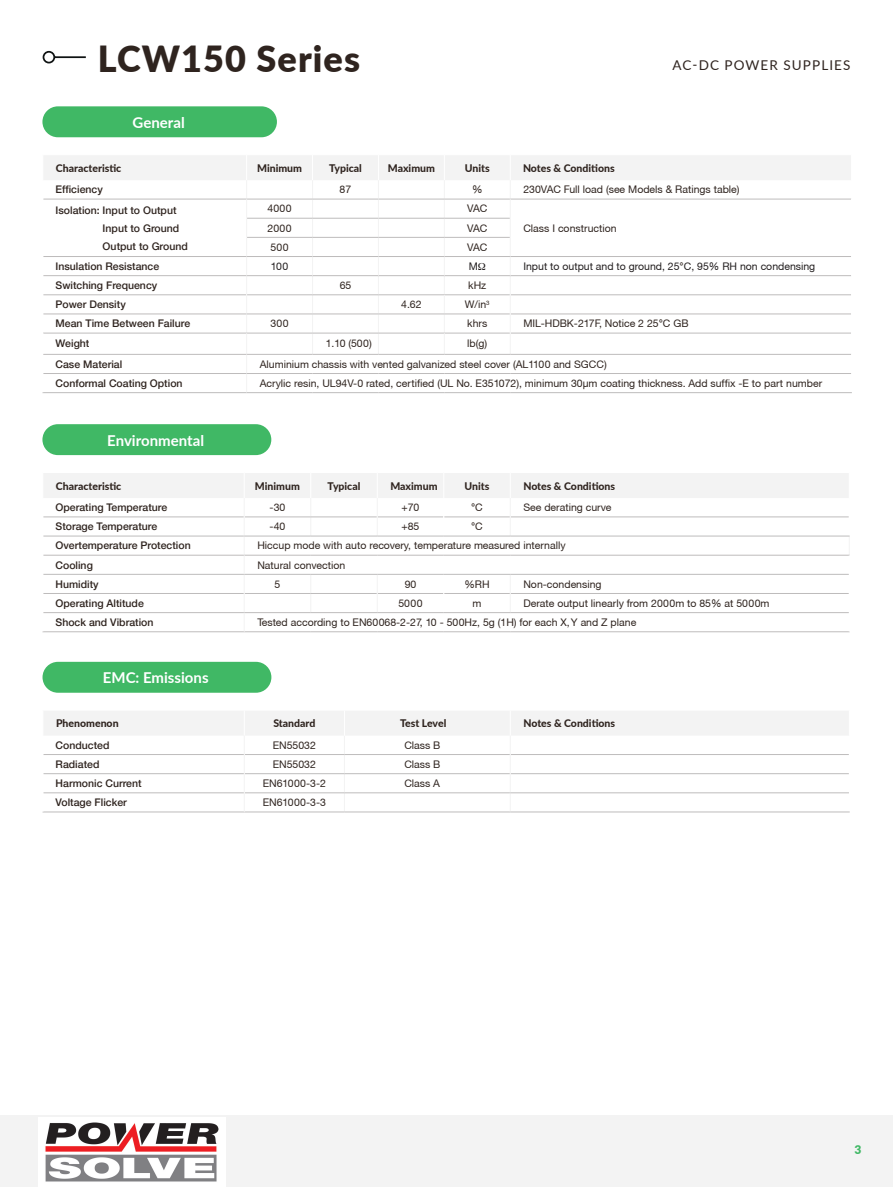
<style>
.page{position:relative;width:893px;height:1187px;background:#fff}
.page>*{position:absolute;margin:0;border:0;box-sizing:border-box;transform-origin:0 0}
.t1{font:900 36px "Lato";letter-spacing:.03em;color:#2f241f}
.t2{font:700 15px "Lato";color:#fff}
.t3{font:13.5px "Lato";letter-spacing:.08em;color:#2f241f}
.t4{font:900 12px "Lato";color:#40b865}
.t5{font:10.5px "Helvetica Neue CE";color:#2f241f}
.t6{font:500 10.5px/18px "Helvetica Neue LT";color:#2f241f}
.t7{font:800 10.5px "Lato";color:#2f241f}
.t8{font:10.5px "Helvetica Neue CE";color:#231f20}
.s1{color:#2f241f}
</style>
<div class="page">
<div style="left:0;top:1114px;width:893px;height:72px;background:#f3f3f3"></div>
<svg style="left:43px;top:50px;width:43px;height:14px"></svg>
<div style="left:42px;top:424px;width:229px;height:31px;background:#40b865;border-radius:15px"></div>
<hr style="left:42px;top:631px;width:202px;height:1px;background:#bebcbc">
<hr style="left:244px;top:631px;width:67px;height:1px;background:#bebcbc">
<hr style="left:311px;top:631px;width:66px;height:1px;background:#bebcbc">
<hr style="left:377px;top:631px;width:67px;height:1px;background:#bebcbc">
<hr style="left:444px;top:631px;width:66px;height:1px;background:#bebcbc">
<hr style="left:510px;top:631px;width:340px;height:1px;background:#bebcbc">
<svg style="left:43px;top:473px;width:807px;height:141px"></svg>
<div style="left:43px;top:661px;width:228px;height:31px;background:#40b865;border-radius:15px"></div>
<hr style="left:43px;top:811px;width:201px;height:1px;background:#bebcbc">
<hr style="left:244px;top:811px;width:100px;height:1px;background:#bebcbc">
<hr style="left:344px;top:811px;width:166px;height:1px;background:#bebcbc">
<svg style="left:43px;top:711px;width:806px;height:100px"></svg>
<hr style="left:510px;top:792px;width:339px;height:1px;background:#bebcbc">
<hr style="left:510px;top:811px;width:340px;height:1px;background:#bebcbc">
<div style="left:42px;top:106px;width:235px;height:31px;background:#40b865;border-radius:15px"></div>
<hr style="left:42px;top:392px;width:205px;height:1px;background:#bebcbc">
<hr style="left:247px;top:392px;width:66px;height:1px;background:#bebcbc">
<hr style="left:313px;top:392px;width:65px;height:1px;background:#bebcbc">
<hr style="left:378px;top:392px;width:66px;height:1px;background:#bebcbc">
<hr style="left:444px;top:392px;width:66px;height:1px;background:#bebcbc">
<hr style="left:510px;top:392px;width:342px;height:1px;background:#bebcbc">
<img style="left:38px;top:1117px;width:187px;height:69px">
<svg style="left:43px;top:156px;width:808px;height:236px"></svg>
<p class="t1" style="left:98px;top:31px;width:264px">LCW150 Series</p>
<p class="t2" style="left:133px;top:111px;width:54px">General</p>
<p class="t3" style="left:672px;top:55px;width:179px">AC-DC POWER SUPPLIES</p>
<p class="t7" style="left:56px;top:160px;width:67px">Characteristic</p>
<p class="t7" style="left:257px;top:160px;width:46px">Minimum</p>
<p class="t7" style="left:329px;top:160px;width:34px">Typical</p>
<p class="t7" style="left:388px;top:160px;width:49px">Maximum</p>
<p class="t7" style="left:465px;top:160px;width:26px">Units</p>
<p class="t7" style="left:523px;top:160px;width:93px">Notes &amp; Conditions</p>
<p class="t6" style="left:56px;top:180px;width:49px">Efficiency</p>
<p class="t5" style="left:340px;top:183px;width:13px">87</p>
<p class="t5" style="left:472px;top:183px;width:12px">%</p>
<p class="t5" style="left:523px;top:183px;width:218px">230VAC Full load (see Models &amp; Ratings table)</p>
<p class="t6" style="left:103px;top:201px;width:87px;text-indent:-47px">Isolation: Input to Output<br>Input to Ground<br>Output to Ground</p>
<p class="t5" style="left:267px;top:202px;width:26px">4000</p>
<p class="t5" style="left:467px;top:202px;width:22px">VAC</p>
<p class="t5" style="left:267px;top:221px;width:26px">2000</p>
<p class="t5" style="left:467px;top:221px;width:22px">VAC</p>
<p class="t5" style="left:523px;top:221px;width:95px">Class I construction</p>
<p class="t5" style="left:271px;top:240px;width:19px">500</p>
<p class="t5" style="left:467px;top:240px;width:22px">VAC</p>
<p class="t6" style="left:56px;top:257px;width:105px">Insulation Resistance</p>
<p class="t8" style="left:271px;top:260px;width:19px">100</p>
<p class="t8" style="left:469px;top:260px;width:11px">M</p>
<p class="t8" style="left:523px;top:260px;width:293px">Input to output and to ground, 25<span class="s1">°</span>C, 95% RH non condensing</p>
<p class="t6" style="left:56px;top:276px;width:103px">Switching Frequency</p>
<p class="t5" style="left:340px;top:279px;width:13px">65</p>
<p class="t5" style="left:468px;top:279px;width:20px">kHz</p>
<p class="t6" style="left:56px;top:295px;width:72px">Power Density</p>
<p class="t5" style="left:401px;top:298px;width:22px">4.62</p>
<p class="t5" style="left:465px;top:298px;width:26px">W/in<sup>3</sup></p>
<p class="t6" style="left:56px;top:314px;width:136px">Mean Time Between Failure</p>
<p class="t5" style="left:271px;top:317px;width:19px">300</p>
<p class="t5" style="left:467px;top:317px;width:22px">khrs</p>
<p class="t5" style="left:523px;top:317px;width:167px">MIL-HDBK-217F, Notice 2 25°C GB</p>
<p class="t6" style="left:56px;top:334px;width:35px">Weight</p>
<p class="t5" style="left:326px;top:337px;width:48px">1.10 (500)</p>
<p class="t5" style="left:467px;top:337px;width:22px">lb(g)</p>
<p class="t6" style="left:56px;top:355px;width:68px">Case Material</p>
<p class="t5" style="left:260px;top:357px;width:348px">Aluminium chassis with vented galvanized steel cover (AL1100 and SGCC)</p>
<p class="t6" style="left:56px;top:374px;width:129px">Conformal Coating Option</p>
<p class="t5" style="left:260px;top:377px;width:564px">Acrylic resin, UL94V-0 rated, certified (UL No. E351072), minimum 30μm coating thickness. Add suffix -E to part number</p>
<p class="t2" style="left:107px;top:429px;width:98px">Environmental</p>
<p class="t7" style="left:56px;top:478px;width:67px">Characteristic</p>
<p class="t7" style="left:255px;top:478px;width:46px">Minimum</p>
<p class="t7" style="left:328px;top:478px;width:34px">Typical</p>
<p class="t7" style="left:390px;top:478px;width:49px">Maximum</p>
<p class="t7" style="left:464px;top:478px;width:26px">Units</p>
<p class="t7" style="left:523px;top:478px;width:93px">Notes &amp; Conditions</p>
<p class="t6" style="left:56px;top:498px;width:113px">Operating Temperature</p>
<p class="t5" style="left:270px;top:501px;width:17px">-30</p>
<p class="t5" style="left:401px;top:501px;width:19px">+70</p>
<p class="t5" style="left:471px;top:501px;width:13px">°C</p>
<p class="t5" style="left:523px;top:501px;width:90px">See derating curve</p>
<p class="t6" style="left:56px;top:517px;width:103px">Storage Temperature</p>
<p class="t5" style="left:270px;top:520px;width:17px">-40</p>
<p class="t5" style="left:401px;top:520px;width:19px">+85</p>
<p class="t5" style="left:471px;top:520px;width:13px">°C</p>
<p class="t6" style="left:56px;top:536px;width:137px">Overtemperature Protection</p>
<p class="t5" style="left:257px;top:539px;width:310px">Hiccup mode with auto recovery, temperature measured internally</p>
<p class="t6" style="left:56px;top:555px;width:39px">Cooling</p>
<p class="t5" style="left:257px;top:558px;width:89px">Natural convection</p>
<p class="t6" style="left:56px;top:574px;width:45px">Humidity</p>
<p class="t5" style="left:275px;top:577px;width:7px">5</p>
<p class="t5" style="left:405px;top:577px;width:13px">90</p>
<p class="t5" style="left:464px;top:577px;width:27px">%RH</p>
<p class="t5" style="left:523px;top:577px;width:80px">Non-condensing</p>
<p class="t6" style="left:56px;top:594px;width:90px">Operating Altitude</p>
<p class="t5" style="left:398px;top:596px;width:26px">5000</p>
<p class="t5" style="left:472px;top:596px;width:10px">m</p>
<p class="t5" style="left:523px;top:596px;width:248px">Derate output linearly from 2000m to 85% at 5000m</p>
<p class="t6" style="left:56px;top:613px;width:99px">Shock and Vibration</p>
<p class="t5" style="left:257px;top:616px;width:380px">Tested according to EN60068-2-27, 10 - 500Hz, 5g (1H) for each X, Y and Z plane</p>
<p class="t2" style="left:103px;top:666px;width:107px">EMC: Emissions</p>
<p class="t7" style="left:56px;top:715px;width:64px">Phenomenon</p>
<p class="t7" style="left:273px;top:715px;width:44px">Standard</p>
<p class="t7" style="left:400px;top:715px;width:48px">Test Level</p>
<p class="t7" style="left:523px;top:715px;width:93px">Notes &amp; Conditions</p>
<p class="t6" style="left:56px;top:735px;width:55px">Conducted</p>
<p class="t5" style="left:273px;top:738px;width:45px">EN55032</p>
<p class="t5" style="left:404px;top:738px;width:38px">Class B</p>
<p class="t6" style="left:56px;top:755px;width:45px">Radiated</p>
<p class="t5" style="left:273px;top:757px;width:45px">EN55032</p>
<p class="t5" style="left:404px;top:757px;width:38px">Class B</p>
<p class="t6" style="left:56px;top:774px;width:87px">Harmonic Current</p>
<p class="t5" style="left:263px;top:777px;width:65px">EN61000-3-2</p>
<p class="t5" style="left:404px;top:777px;width:37px">Class A</p>
<p class="t6" style="left:56px;top:793px;width:73px">Voltage Flicker</p>
<p class="t5" style="left:263px;top:796px;width:65px">EN61000-3-3</p>
<p class="t4" style="left:854px;top:1140px;width:8px">3</p>
</div>
